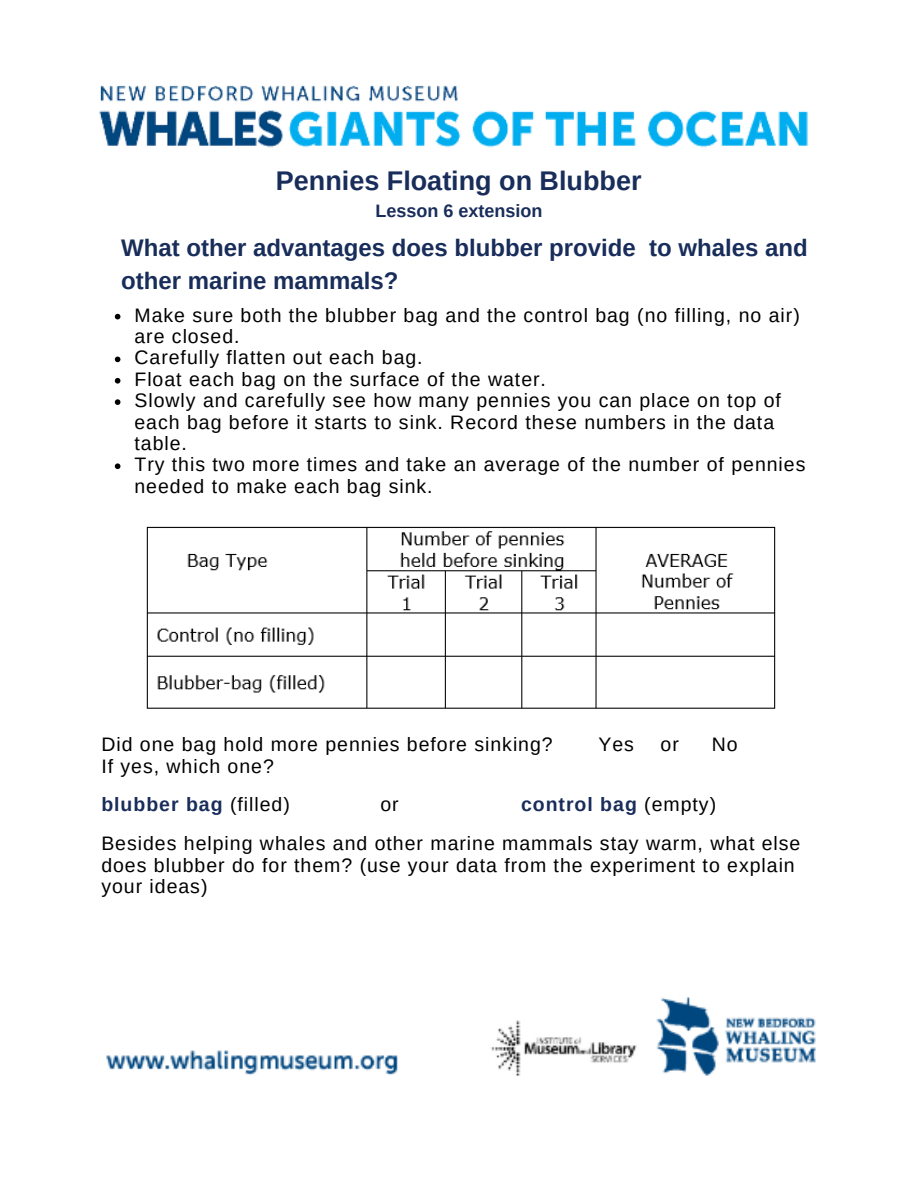
<style>
.page{position:relative;width:918px;height:1188px;background:#fff}
.page>*{position:absolute;margin:0;border:0;box-sizing:border-box;transform-origin:0 0}
.t1{font:700 27px "Arimo";color:#192d5b}
.t2{font:700 24px/32.7px "Arimo";color:#192d5b}
.t3{font:19.5px/21.3px "Arimo";letter-spacing:.05em;color:#000}
.t4{font:700 18px "Arimo";color:#192d5b}
.s1{font-weight:700;color:#192d5b}
</style>
<div class="page">
<svg style="left:115px;top:314px;width:5px;height:5px"></svg>
<svg style="left:115px;top:357px;width:5px;height:5px"></svg>
<svg style="left:115px;top:378px;width:5px;height:6px"></svg>
<svg style="left:115px;top:399px;width:5px;height:6px"></svg>
<svg style="left:115px;top:463px;width:5px;height:6px"></svg>
<img style="left:99px;top:85px;width:709px;height:63px">
<img style="left:106px;top:997px;width:710px;height:79px">
<img style="left:146px;top:526px;width:630px;height:183px">
<h1 class="t1" style="left:276px;top:166px;width:367px">Pennies Floating on Blubber</h1>
<p class="t4" style="left:375px;top:201px;width:168px">Lesson 6 extension</p>
<p class="t2" style="left:121px;top:232px;width:688px">What other advantages does blubber provide to whales and other marine mammals?</p>
<p class="t3" style="left:134px;top:304px;width:673px">Make sure both the blubber bag and the control bag (no filling, no air) are closed.<br>Carefully flatten out each bag.<br>Float each bag on the surface of the water.<br>Slowly and carefully see how many pennies you can place on top of each bag before it starts to sink. Record these numbers in the data table.<br>Try this two more times and take an average of the number of pennies needed to make each bag sink.</p>
<p class="t3" style="left:101px;top:734px;width:453px">Did one bag hold more pennies before sinking?</p>
<p class="t3" style="left:598px;top:734px;width:37px">Yes</p>
<p class="t3" style="left:661px;top:734px;width:20px">or</p>
<p class="t3" style="left:712px;top:734px;width:27px">No</p>
<p class="t3" style="left:101px;top:747px;width:190px;line-height:38.2px">If yes, which one? <span class="s1">blubber bag</span> (filled)</p>
<p class="t3" style="left:101px;top:785px;width:701px;line-height:39.3px;text-indent:420px"><span class="s1">control bag</span> (empty)<br>Besides helping whales and other marine mammals stay warm, what else</p>
<p class="t3" style="left:101px;top:854px;width:695px">does blubber do for them? (use your data from the experiment to explain your ideas)</p>
<p class="t3" style="left:380px;top:794px;width:20px">or</p>
</div>
